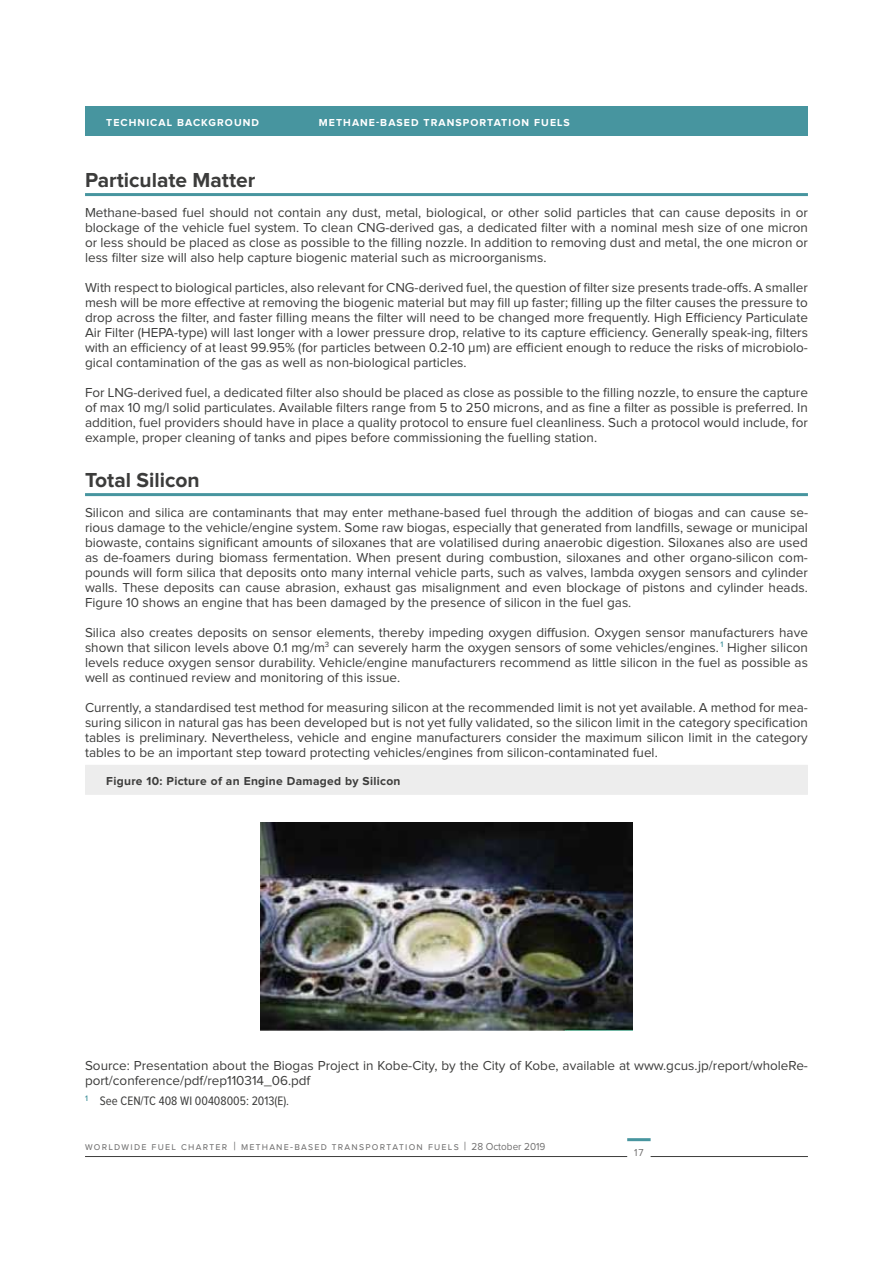
<style>
.page{position:relative;width:893px;height:1263px;background:#fff}
.page>*{position:absolute;margin:0;border:0;box-sizing:border-box;transform-origin:0 0}
.t1{font:700 21px "Proxima Nova";color:#3c3c3b}
.t2{font:13.5px/15px "Proxima Nova";color:#3c3c3b;text-align:justify}
.t3{font:12.75px "Proxima Nova Cond";color:#3c3c3b}
.t4{font:700 12px "Proxima Nova";letter-spacing:.025em;color:#3c3c3b}
.t5{font:10.5px "Proxima Nova";letter-spacing:.125em;color:#706f6f;scale:.95 1}
.t6{font:700 10.5px "Proxima Nova";letter-spacing:.1em;color:#fff}
.s1{font-size:12px}
</style>
<div class="page">
<div style="left:85px;top:106px;width:723px;height:30px;background:#47959f"></div>
<hr style="left:85px;top:1156px;width:542px;height:1px;background:#3c3c3b">
<hr style="left:627px;top:1138px;width:24px;height:3px;background:#47959f">
<hr style="left:651px;top:1156px;width:157px;height:1px;background:#3c3c3b">
<hr style="left:85px;top:193px;width:723px;height:3px;background:#47959f">
<hr style="left:85px;top:493px;width:723px;height:3px;background:#47959f">
<div style="left:85px;top:765px;width:723px;height:30px;background:#ededed"></div>
<img style="left:260px;top:823px;width:372px;height:207px">
<p class="t6" style="left:106px;top:118px;width:154px">TECHNICAL BACKGROUND</p>
<p class="t6" style="left:319px;top:118px;width:253px">METHANE-BASED TRANSPORTATION FUELS</p>
<h1 class="t1" style="left:85px;top:170px;width:172px">Particulate Matter</h1>
<p class="t2" style="left:85px;top:205px;width:724px">Methane-based fuel should not contain any dust, metal, biological, or other solid particles that can cause deposits in or blockage of the vehicle fuel system. To clean CNG-derived gas, a dedicated filter with a nominal mesh size of one micron or less should be placed as close as possible to the filling nozzle. In addition to removing dust and metal, the one micron or less filter size will also help capture biogenic material such as microorganisms.</p>
<p class="t2" style="left:85px;top:280px;width:724px">With respect to biological particles, also relevant for CNG-derived fuel, the question of filter size presents trade-offs. A smaller mesh will be more effective at removing the biogenic material but may fill up faster; filling up the filter causes the pressure to drop across the filter, and faster filling means the filter will need to be changed more frequently. High Efficiency Particulate Air Filter (HEPA-type) will last longer with a lower pressure drop, relative to its capture efficiency. Generally speak-ing, filters with an efficiency of at least 99.95% (for particles between 0.2-10 μm) are efficient enough to reduce the risks of microbiolo&shy;gical contamination of the gas as well as non-biological particles.</p>
<p class="t2" style="left:85px;top:385px;width:724px">For LNG-derived fuel, a dedicated filter also should be placed as close as possible to the filling nozzle, to ensure the capture of max 10 mg/l solid particulates. Available filters range from 5 to 250 microns, and as fine a filter as possible is preferred. In addition, fuel providers should have in place a quality protocol to ensure fuel cleanliness. Such a protocol would include, for example, proper cleaning of tanks and pipes before commissioning the fuelling station.</p>
<h1 class="t1" style="left:85px;top:470px;width:116px">Total Silicon</h1>
<p class="t2" style="left:85px;top:505px;width:724px">Silicon and silica are contaminants that may enter methane-based fuel through the addition of biogas and can cause se&shy;rious damage to the vehicle/engine system. Some raw biogas, especially that generated from landfills, sewage or municipal biowaste, contains significant amounts of siloxanes that are volatilised during anaerobic digestion. Siloxanes also are used as de-foamers during biomass fermentation. When present during combustion, siloxanes and other organo-silicon com&shy;pounds will form silica that deposits onto many internal vehicle parts, such as valves, lambda oxygen sensors and cylinder walls. These deposits can cause abrasion, exhaust gas misalignment and even blockage of pistons and cylinder heads.<br>Figure 10 shows an engine that has been damaged by the presence of silicon in the fuel gas.</p>
<p class="t2" style="left:85px;top:625px;width:724px">Silica also creates deposits on sensor elements, thereby impeding oxygen diffusion. Oxygen sensor manufacturers have shown that silicon levels above 0.1 mg/m<sup>3</sup> can severely harm the oxygen sensors of some vehicles/engines. <sup>1</sup> Higher silicon levels reduce oxygen sensor durability. Vehicle/engine manufacturers recommend as little silicon in the fuel as possible as well as continued review and monitoring of this issue.</p>
<p class="t2" style="left:85px;top:700px;width:724px">Currently, a standardised test method for measuring silicon at the recommended limit is not yet available. A method for mea&shy;suring silicon in natural gas has been developed but is not yet fully validated, so the silicon limit in the category specification tables is preliminary. Nevertheless, vehicle and engine manufacturers consider the maximum silicon limit in the category tables to be an important step toward protecting vehicles/engines from silicon-contaminated fuel.</p>
<p class="t4" style="left:106px;top:776px;width:296px">Figure 10: Picture of an Engine Damaged by Silicon</p>
<p class="t2" style="left:85px;top:1059px;width:724px">Source: Presentation about the Biogas Project in Kobe-City, by the City of Kobe, available at www.gcus.jp/report/wholeRe&shy;port/conference/pdf/rep110314_06.pdf</p>
<p class="t3" style="left:85px;top:1095px;width:206px"><sup>1</sup> See CEN/TC 408 WI 00408005: 2013(E).</p>
<p class="t5" style="left:85px;top:1142px;width:486px">worldwide fuel charter <span class="s1">|</span> methane-based transportation fuels <span class="s1">|</span> 28 October 2019</p>
<p class="t5" style="left:634px;top:1148px;width:12px">17</p>
</div>
